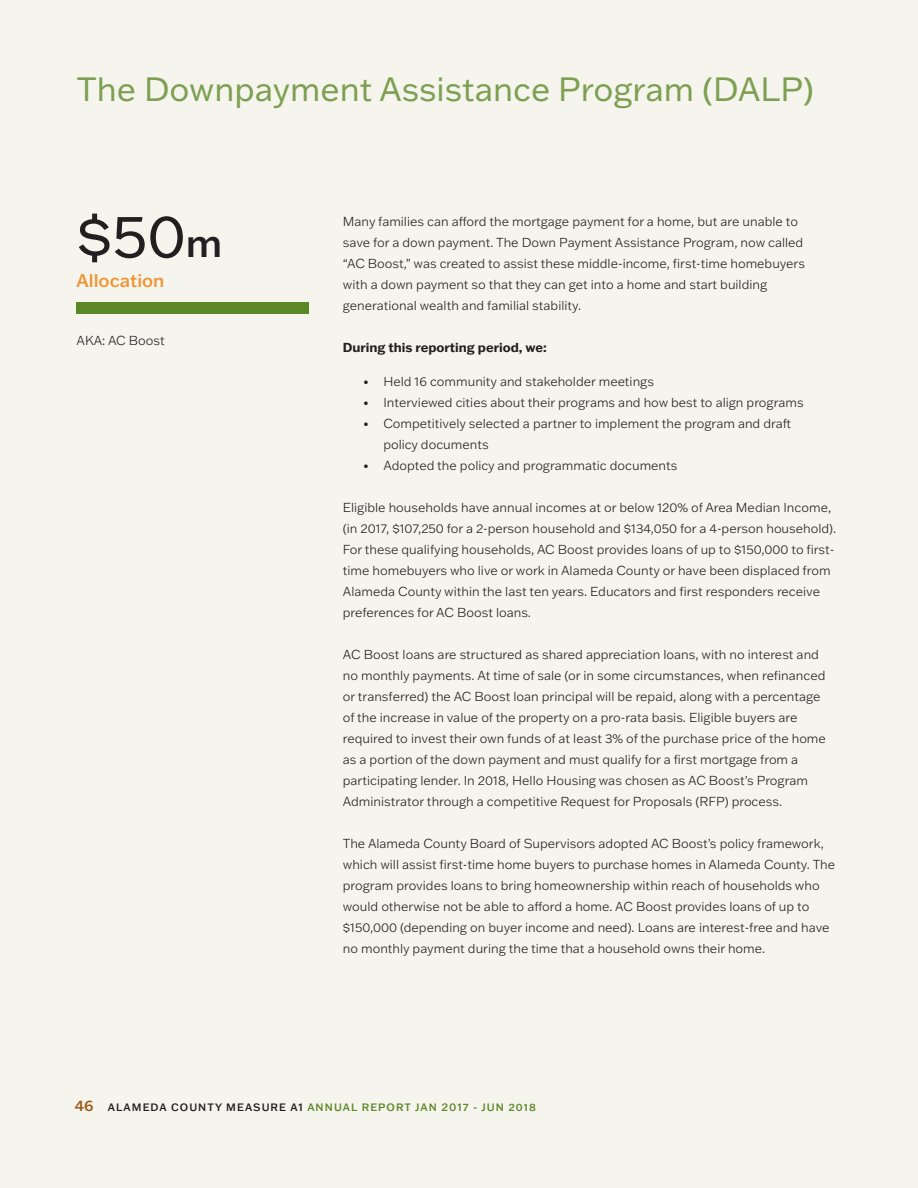
<style>
.page{position:relative;width:918px;height:1188px;background:#f5f4ed}
.page>*{position:absolute;margin:0;border:0;box-sizing:border-box;transform-origin:0 0}
.H1_number{font:60px "Franklin Gothic ATF";color:#231f20}
.Header_1{font:33px "Franklin Gothic ATF";color:#7d9f52}
.t1{font:500 18px "Franklin Gothic ATF";color:#ee9434}
.Body_Text_Left_Frank{font:300 12.75px/21px "Franklin Gothic ATF";color:#231f20}
.Body_Title_Left_Fran{font:700 12.75px "Franklin Gothic ATF";color:#231f20}
.t2{font:500 10.5px "Franklin Gothic ATF";letter-spacing:.1em;color:#5c8727}
.s1{font-weight:500;font-size:39px}
.s2{font-size:15px;color:#9d5918}
.s3{color:#231f20}
</style>
<div class="page">
<div style="left:77px;top:302px;width:232px;height:12px;background:#5c8727"></div>
<p class="Header_1" style="left:77px;top:67px;width:739px">The Downpayment Assistance Program (DALP)</p>
<p class="H1_number" style="left:77px;top:196px;width:147px">$50<span class="s1">m</span></p>
<h3 class="t1" style="left:77px;top:269px;width:89px">Allocation</h3>
<p class="Body_Text_Left_Frank" style="left:77px;top:329px;width:90px">AKA: AC Boost</p>
<p class="Body_Text_Left_Frank" style="left:343px;top:210px;width:464px">Many families can afford the mortgage payment for a home, but are unable to save for a down payment. The Down Payment Assistance Program, now called “AC Boost,” was created to assist these middle-income, first-time homebuyers with a down payment so that they can get into a home and start building generational wealth and familial stability.</p>
<p class="Body_Title_Left_Fran" style="left:343px;top:338px;width:206px">During this reporting period, we:</p>
<p class="Body_Text_Left_Frank" style="left:363px;top:371px;width:292px">• Held 16 community and stakeholder meetings</p>
<p class="Body_Text_Left_Frank" style="left:363px;top:392px;width:442px">• Interviewed cities about their programs and how best to align programs</p>
<p class="Body_Text_Left_Frank" style="left:383px;top:413px;width:409px;text-indent:-20px">• Competitively selected a partner to implement the program and draft policy documents</p>
<p class="Body_Text_Left_Frank" style="left:363px;top:455px;width:316px">• Adopted the policy and programmatic documents</p>
<p class="Body_Text_Left_Frank" style="left:343px;top:497px;width:495px">Eligible households have annual incomes at or below 120% of Area Median Income, (in 2017, $107,250 for a 2-person household and $134,050 for a 4-person household).<br>For these qualifying households, AC Boost provides loans of up to $150,000 to first&shy;time homebuyers who live or work in Alameda County or have been displaced from Alameda County within the last ten years. Educators and first responders receive preferences for AC Boost loans.</p>
<p class="Body_Text_Left_Frank" style="left:343px;top:644px;width:485px">AC Boost loans are structured as shared appreciation loans, with no interest and no monthly payments. At time of sale (or in some circumstances, when refinanced or transferred) the AC Boost loan principal will be repaid, along with a percentage of the increase in value of the property on a pro-rata basis. Eligible buyers are required to invest their own funds of at least 3% of the purchase price of the home as a portion of the down payment and must qualify for a first mortgage from a participating lender. In 2018, Hello Housing was chosen as AC Boost’s Program Administrator through a competitive Request for Proposals (RFP) process.</p>
<p class="Body_Text_Left_Frank" style="left:343px;top:833px;width:494px">The Alameda County Board of Supervisors adopted AC Boost’s policy framework, which will assist first-time home buyers to purchase homes in Alameda County. The program provides loans to bring homeownership within reach of households who would otherwise not be able to afford a home. AC Boost provides loans of up to $150,000 (depending on buyer income and need). Loans are interest-free and have no monthly payment during the time that a household owns their home.</p>
<p class="t2" style="left:75px;top:1101px;width:463px"><span class="s2">46</span> <span class="s3">ALAMEDA COUNTY MEASURE A1</span> ANNUAL REPORT JAN 2017 - JUN 2018</p>
</div>
